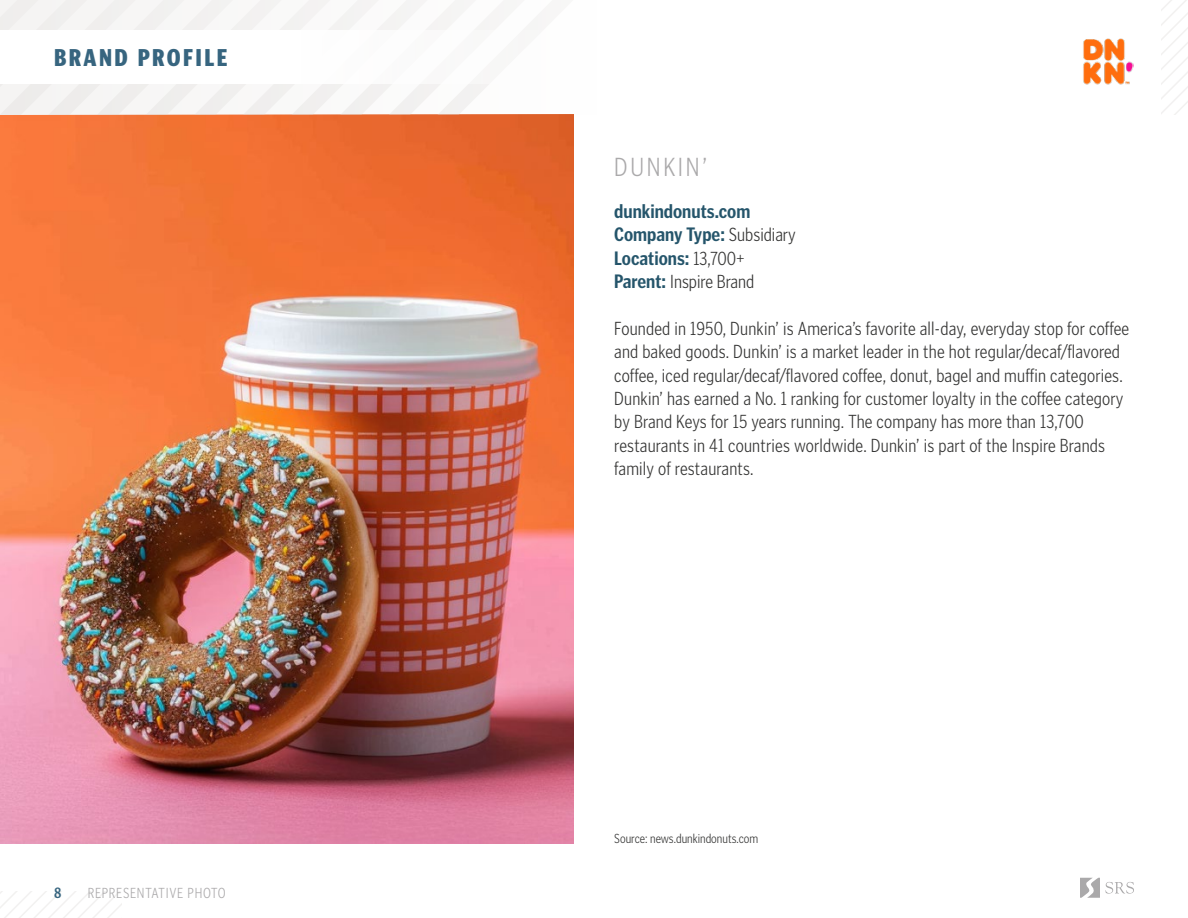
<style>
.page{position:relative;width:1188px;height:918px;background:#fff}
.page>*{position:absolute;margin:0;border:0;box-sizing:border-box;transform-origin:0 0}
.t1{font:300 27px "Poynter Gothic Text Cond";letter-spacing:.1em;color:#aaa9aa}
.t2{font:900 24px "Poynter Gothic Text Cond";letter-spacing:.1em;color:#37657f}
.t3{font:300 19.5px/23.4px "Poynter Gothic Text Cond";letter-spacing:.01em;color:#343433}
.t4{font:700 19.5px/23.4px "Poynter Gothic Text Cond";color:#25556b}
.t5{font:300 15px "Poynter Gothic Text Cond";letter-spacing:.05em;color:#aaa9aa}
.t6{font:700 15px "Poynter Gothic Text Cond";color:#37657f}
.t7{font:300 13.5px "Poynter Gothic Text Cond";color:#343433}
.s1{font-weight:300;color:#343433}
</style>
<div class="page">
<img style="left:0;top:115px;width:574px;height:729px">
<svg style="left:0;top:891px;width:122px;height:27px"></svg>
<svg style="left:1080px;top:878px;width:54px;height:20px"></svg>
<svg style="left:0;top:0;width:574px;height:115px"></svg>
<svg style="left:1161px;top:0;width:27px;height:115px"></svg>
<div style="left:0;top:30px;width:594px;height:54px;background:#fff"></div>
<img style="left:1083px;top:38px;width:51px;height:47px">
<p class="t2" style="left:54px;top:44px;width:175px">BRAND PROFILE</p>
<p class="t6" style="left:54px;top:884px;width:9px">8</p>
<p class="t5" style="left:88px;top:885px;width:140px">REPRESENTATIVE PHOTO</p>
<h1 class="t1" style="left:614px;top:153px;width:94px">DUNKIN’</h1>
<p class="t4" style="left:614px;top:199px;width:183px">dunkindonuts.com<br>Company Type: <span class="s1">Subsidiary<br></span>Locations: <span class="s1">13,700+<br></span>Parent: <span class="s1">Inspire Brand</span></p>
<p class="t3" style="left:614px;top:316px;width:516px">Founded in 1950, Dunkin’ is America’s favorite all-day, everyday stop for coffee and baked goods. Dunkin’ is a market leader in the hot regular/decaf/flavored coffee, iced regular/decaf/flavored coffee, donut, bagel and muffin categories.<br>Dunkin’ has earned a No. 1 ranking for customer loyalty in the coffee category by Brand Keys for 15 years running. The company has more than 13,700 restaurants in 41 countries worldwide. Dunkin’ is part of the Inspire Brands family of restaurants.</p>
<p class="t7" style="left:614px;top:831px;width:146px">Source: news.dunkindonuts.com</p>
</div>
